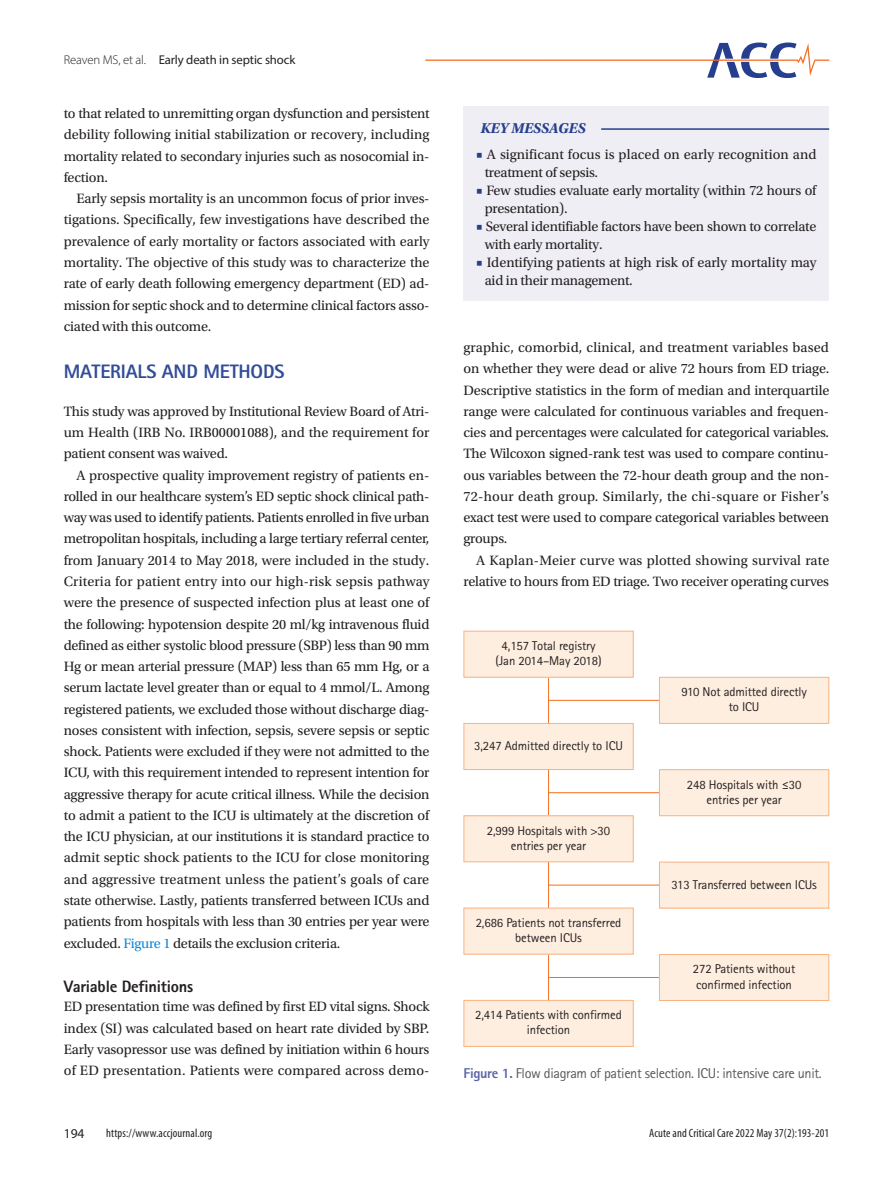
<style>
.page{position:relative;width:893px;height:1191px;background:#fff}
.page>*{position:absolute;margin:0;border:0;box-sizing:border-box;transform-origin:0 0}
.body-title{font:800 19.5px "Rotis Sans Serif Std";letter-spacing:-.01em;color:#314d96}
.body-sub-title{font:800 16.5px "Rotis Sans Serif Std";letter-spacing:-.015em;color:#231f20}
.key_messages{font:italic 700 15px "Utopia Std";letter-spacing:-.01em;color:#253f8e}
.body{font:14.25px/21.3px "Utopia Std";letter-spacing:-.015em;color:#231f20;text-align:justify}
.key_messages-2{font:14.25px/18px "Utopia Std";letter-spacing:-.015em;color:#231f20}
.key_messages-3{font:14.25px/18px "Utopia Std";letter-spacing:.005em;color:#231f20}
.fig-caption{font:14.25px "Rotis Sans Serif Std";letter-spacing:-.025em;color:#57585a}
.t1{font:13.5px "Myriad Pro";color:#231f20}
.picture_print{font:12.75px/15.3px "Rotis Sans Serif Std";letter-spacing:-.01em;color:#231f20;text-align:center}
.t2{font:12.75px "Myriad Pro";letter-spacing:-.01em;color:#231f20}
.t3{font:condensed 12px "Myriad Pro";letter-spacing:.01em;color:#231f20}
.s1{font-weight:300}
.s2{color:#0b88de}
.s3{color:#253f8e}
.s4{font-weight:800;color:#5b65a6}
</style>
<div class="page">
<svg style="left:425px;top:43px;width:404px;height:35px"></svg>
<div style="left:463px;top:106px;width:366px;height:194px;background:#efeef4"></div>
<hr style="left:601px;top:128px;width:228px;height:2px;background:#253f8e">
<hr style="left:549px;top:700px;width:112px;height:1px;background:#f36e21">
<hr style="left:549px;top:792px;width:112px;height:1px;background:#f36e21">
<hr style="left:549px;top:884px;width:112px;height:1px;background:#f36e21">
<hr style="left:549px;top:977px;width:112px;height:1px;background:#f36e21">
<hr style="left:548px;top:677px;width:1px;height:335px;background:#f36e21">
<div style="left:464px;top:631px;width:169px;height:46px;background:#feeee0"></div>
<div style="left:463px;top:631px;width:171px;height:46px;border:1px solid #f9b281"></div>
<div style="left:659px;top:677px;width:170px;height:46px;background:#feeee0"></div>
<div style="left:659px;top:677px;width:170px;height:46px;border:1px solid #f9b281"></div>
<div style="left:659px;top:769px;width:170px;height:46px;background:#feeee0"></div>
<div style="left:659px;top:769px;width:170px;height:47px;border:1px solid #f9b281"></div>
<div style="left:659px;top:862px;width:170px;height:46px;background:#feeee0"></div>
<div style="left:659px;top:861px;width:170px;height:47px;border:1px solid #f9b281"></div>
<div style="left:659px;top:954px;width:170px;height:46px;background:#feeee0"></div>
<div style="left:659px;top:954px;width:170px;height:46px;border:1px solid #f9b281"></div>
<div style="left:464px;top:723px;width:169px;height:46px;background:#feeee0"></div>
<div style="left:463px;top:723px;width:171px;height:47px;border:1px solid #f9b281"></div>
<div style="left:464px;top:815px;width:169px;height:46px;background:#feeee0"></div>
<div style="left:463px;top:815px;width:171px;height:47px;border:1px solid #f9b281"></div>
<div style="left:464px;top:908px;width:169px;height:46px;background:#feeee0"></div>
<div style="left:463px;top:907px;width:171px;height:47px;border:1px solid #f9b281"></div>
<div style="left:464px;top:1000px;width:169px;height:46px;background:#feeee0"></div>
<div style="left:463px;top:1000px;width:171px;height:46px;border:1px solid #f9b281"></div>
<p class="t2" style="left:64px;top:52px;width:233px"><span class="s1">Reaven MS, et al.</span> Early death in septic shock</p>
<p class="body" style="left:64px;top:103px;width:367px">to that related to unremitting organ dysfunction and persistent debility following initial stabilization or recovery, including mortality related to secondary injuries such as nosocomial in&shy;fection.</p>
<p class="body" style="left:64px;top:188px;width:367px;text-indent:13px">Early sepsis mortality is an uncommon focus of prior inves&shy;tigations. Specifically, few investigations have described the prevalence of early mortality or factors associated with early mortality. The objective of this study was to characterize the rate of early death following emergency department (ED) ad&shy;mission for septic shock and to determine clinical factors asso&shy;ciated with this outcome.</p>
<p class="body-title" style="left:64px;top:359px;width:222px">MATERIALS AND METHODS</p>
<p class="body" style="left:64px;top:401px;width:367px">This study was approved by Institutional Review Board of Atri&shy;um Health (IRB No. IRB00001088), and the requirement for patient consent was waived.</p>
<p class="body" style="left:64px;top:464px;width:367px;text-indent:13px">A prospective quality improvement registry of patients en&shy;rolled in our healthcare system’s ED septic shock clinical path&shy;way was used to identify patients. Patients enrolled in five urban metropolitan hospitals, including a large tertiary referral center, from January 2014 to May 2018, were included in the study.<br>Criteria for patient entry into our high-risk sepsis pathway were the presence of suspected infection plus at least one of the following: hypotension despite 20 ml/kg intravenous fluid defined as either systolic blood pressure (SBP) less than 90 mm Hg or mean arterial pressure (MAP) less than 65 mm Hg, or a serum lactate level greater than or equal to 4 mmol/L. Among registered patients, we excluded those without discharge diag&shy;noses consistent with infection, sepsis, severe sepsis or septic shock. Patients were excluded if they were not admitted to the ICU, with this requirement intended to represent intention for aggressive therapy for acute critical illness. While the decision to admit a patient to the ICU is ultimately at the discretion of the ICU physician, at our institutions it is standard practice to admit septic shock patients to the ICU for close monitoring and aggressive treatment unless the patient’s goals of care state otherwise. Lastly, patients transferred between ICUs and patients from hospitals with less than 30 entries per year were excluded. <span class="s2">Figure 1</span> details the exclusion criteria.</p>
<p class="body-sub-title" style="left:64px;top:976px;width:131px">Variable Definitions</p>
<p class="body" style="left:64px;top:996px;width:367px">ED presentation time was defined by first ED vital signs. Shock index (SI) was calculated based on heart rate divided by SBP.<br>Early vasopressor use was defined by initiation within 6 hours of ED presentation. Patients were compared across demo-</p>
<p class="key_messages" style="left:480px;top:120px;width:107px">KEY MESSAGES</p>
<p class="key_messages-3" style="left:485px;top:146px;width:333px;text-indent:-9px"><span class="s3">■</span> A significant focus is placed on early recognition and treatment of sepsis.</p>
<p class="key_messages-2" style="left:485px;top:182px;width:333px;text-indent:-9px"><span class="s3">■</span> Few studies evaluate early mortality (within 72 hours of presentation).</p>
<p class="key_messages-2" style="left:485px;top:218px;width:333px;text-indent:-9px"><span class="s3">■</span> Several identifiable factors have been shown to correlate with early mortality.</p>
<p class="key_messages-2" style="left:485px;top:254px;width:333px;text-indent:-9px"><span class="s3">■</span> Identifying patients at high risk of early mortality may aid in their management.</p>
<p class="body" style="left:463px;top:337px;width:367px">graphic, comorbid, clinical, and treatment variables based on whether they were dead or alive 72 hours from ED triage.<br>Descriptive statistics in the form of median and interquartile range were calculated for continuous variables and frequen&shy;cies and percentages were calculated for categorical variables.<br>The Wilcoxon signed-rank test was used to compare continu&shy;ous variables between the 72-hour death group and the non-72-hour death group. Similarly, the chi-square or Fisher’s exact test were used to compare categorical variables between groups.</p>
<p class="body" style="left:463px;top:549px;width:367px;text-align:right">A Kaplan-Meier curve was plotted showing survival rate relative to hours from ED triage. Two receiver operating curves</p>
<p class="picture_print" style="left:502px;top:638px;width:95px">4,157 Total registry</p>
<p class="picture_print" style="left:495px;top:653px;width:108px">(Jan 2014–May 2018)</p>
<p class="picture_print" style="left:474px;top:738px;width:150px">3,247 Admitted directly to ICU</p>
<p class="picture_print" style="left:487px;top:822px;width:125px">2,999 Hospitals with &gt;30 entries per year</p>
<p class="picture_print" style="left:476px;top:915px;width:147px">2,686 Patients not transferred between ICUs</p>
<p class="picture_print" style="left:475px;top:1007px;width:148px">2,414 Patients with confirmed infection</p>
<p class="picture_print" style="left:681px;top:684px;width:127px">910 Not admitted directly to ICU</p>
<p class="picture_print" style="left:687px;top:776px;width:116px">248 Hospitals with ≤30 entries per year</p>
<p class="picture_print" style="left:671px;top:876px;width:147px">313 Transferred between ICUs</p>
<p class="picture_print" style="left:693px;top:961px;width:104px;text-align:left">272 Patients without confirmed infection</p>
<p class="fig-caption" style="left:463px;top:1064px;width:360px"><span class="s4">Figure 1.</span> Flow diagram of patient selection. ICU: intensive care unit.</p>
<p class="t1" style="left:64px;top:1124px;width:22px">194</p>
<p class="t3" style="left:106px;top:1125px;width:107px">https://www.accjournal.org</p>
<p class="t3" style="left:649px;top:1125px;width:182px">Acute and Critical Care 2022 May 37(2):193-201</p>
</div>
